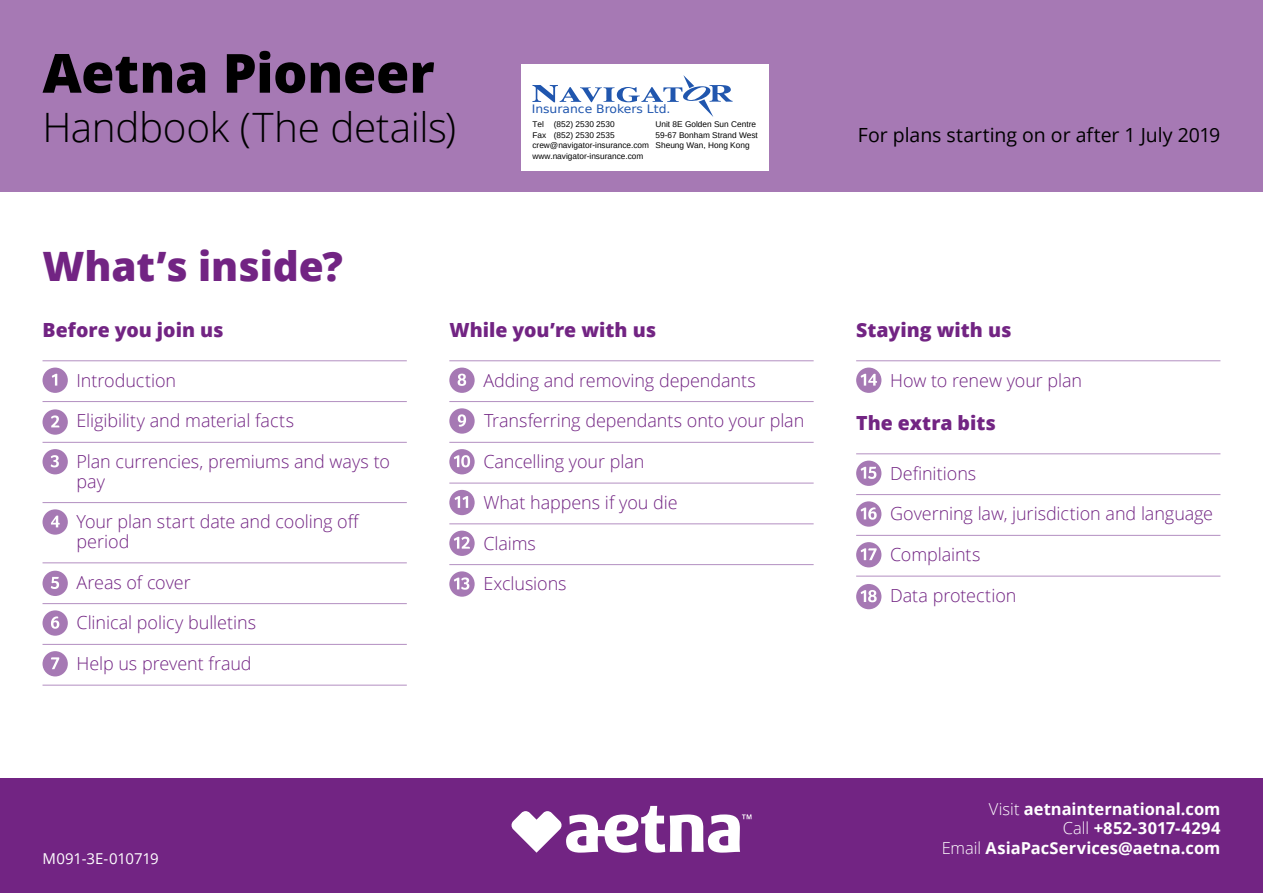
<style>
.page{position:relative;width:1263px;height:893px;background:#fff}
.page>*{position:absolute;margin:0;border:0;box-sizing:border-box;transform-origin:0 0}
.t1{font:800 54px "Open Sans";letter-spacing:-.005em;color:#000}
.t2{font:300 40.5px "Open Sans";letter-spacing:-.01em;color:#000}
.t3{font:800 40.5px "Open Sans";letter-spacing:-.005em;color:#722483}
.t4{font:800 19.5px "Open Sans";color:#722483}
.t5{font:19.5px "Open Sans";letter-spacing:-.005em;color:#000}
.t6{font:300 18px/19.5px "Open Sans";letter-spacing:-.005em;color:#722483}
.t7{font:700 16.5px/19.5px "Open Sans";color:#fff;text-align:right}
.t8{font:15px "Open Sans";letter-spacing:-.01em;color:#fff}
.t9{font:11.55px "DejaVu Sans";color:#2056ae;scale:1.07 1}
.t10{font:8.25px/10.5px "Liberation Sans";color:#000}
.s1{font-weight:300}
</style>
<div class="page">
<div style="left:0;top:0;width:1263px;height:191px;background:#a679b4"></div>
<div style="left:0;top:778px;width:1263px;height:115px;background:#722483"></div>
<hr style="left:43px;top:361px;width:364px;height:1px;background:#b38fc1">
<hr style="left:43px;top:401px;width:364px;height:1px;background:#b38fc1">
<hr style="left:43px;top:442px;width:364px;height:1px;background:#b38fc1">
<hr style="left:43px;top:502px;width:364px;height:1px;background:#b38fc1">
<hr style="left:43px;top:563px;width:364px;height:1px;background:#b38fc1">
<hr style="left:43px;top:603px;width:364px;height:1px;background:#b38fc1">
<hr style="left:43px;top:644px;width:364px;height:1px;background:#b38fc1">
<hr style="left:43px;top:685px;width:364px;height:1px;background:#b38fc1">
<div style="left:43px;top:368px;width:25px;height:25px;background:#a679b4;border-radius:50%"></div>
<svg style="left:52px;top:374px;width:5px;height:12px"></svg>
<div style="left:43px;top:409px;width:25px;height:26px;background:#a679b4;border-radius:50%"></div>
<svg style="left:51px;top:415px;width:8px;height:12px"></svg>
<div style="left:43px;top:449px;width:25px;height:25px;background:#a679b4;border-radius:50%"></div>
<svg style="left:51px;top:455px;width:8px;height:12px"></svg>
<div style="left:43px;top:509px;width:25px;height:26px;background:#a679b4;border-radius:50%"></div>
<svg style="left:51px;top:516px;width:9px;height:11px"></svg>
<div style="left:43px;top:571px;width:25px;height:25px;background:#a679b4;border-radius:50%"></div>
<svg style="left:51px;top:577px;width:8px;height:12px"></svg>
<div style="left:43px;top:610px;width:25px;height:26px;background:#a679b4;border-radius:50%"></div>
<svg style="left:51px;top:616px;width:8px;height:13px"></svg>
<div style="left:43px;top:651px;width:25px;height:25px;background:#a679b4;border-radius:50%"></div>
<svg style="left:51px;top:657px;width:8px;height:12px"></svg>
<hr style="left:449px;top:361px;width:365px;height:1px;background:#b38fc1">
<hr style="left:449px;top:401px;width:365px;height:1px;background:#b38fc1">
<hr style="left:449px;top:442px;width:365px;height:1px;background:#b38fc1">
<hr style="left:449px;top:483px;width:365px;height:1px;background:#b38fc1">
<hr style="left:449px;top:524px;width:365px;height:1px;background:#b38fc1">
<hr style="left:449px;top:564px;width:365px;height:1px;background:#b38fc1">
<div style="left:449px;top:368px;width:26px;height:25px;background:#a679b4;border-radius:50%"></div>
<svg style="left:458px;top:374px;width:8px;height:12px"></svg>
<div style="left:449px;top:408px;width:26px;height:26px;background:#a679b4;border-radius:50%"></div>
<svg style="left:458px;top:414px;width:8px;height:13px"></svg>
<div style="left:449px;top:449px;width:26px;height:25px;background:#a679b4;border-radius:50%"></div>
<svg style="left:454px;top:455px;width:16px;height:12px"></svg>
<div style="left:449px;top:490px;width:26px;height:25px;background:#a679b4;border-radius:50%"></div>
<svg style="left:455px;top:496px;width:13px;height:12px"></svg>
<div style="left:449px;top:531px;width:26px;height:25px;background:#a679b4;border-radius:50%"></div>
<svg style="left:454px;top:537px;width:16px;height:12px"></svg>
<div style="left:449px;top:571px;width:26px;height:26px;background:#a679b4;border-radius:50%"></div>
<svg style="left:454px;top:577px;width:15px;height:13px"></svg>
<hr style="left:856px;top:361px;width:364px;height:1px;background:#b38fc1">
<hr style="left:856px;top:454px;width:364px;height:1px;background:#b38fc1">
<hr style="left:856px;top:494px;width:364px;height:1px;background:#b38fc1">
<hr style="left:856px;top:535px;width:364px;height:1px;background:#b38fc1">
<hr style="left:856px;top:576px;width:364px;height:1px;background:#b38fc1">
<div style="left:856px;top:368px;width:25px;height:25px;background:#a679b4;border-radius:50%"></div>
<svg style="left:861px;top:374px;width:16px;height:12px"></svg>
<div style="left:856px;top:461px;width:25px;height:25px;background:#a679b4;border-radius:50%"></div>
<svg style="left:861px;top:467px;width:15px;height:12px"></svg>
<div style="left:856px;top:501px;width:25px;height:26px;background:#a679b4;border-radius:50%"></div>
<svg style="left:861px;top:507px;width:16px;height:13px"></svg>
<div style="left:856px;top:542px;width:25px;height:25px;background:#a679b4;border-radius:50%"></div>
<svg style="left:861px;top:548px;width:16px;height:12px"></svg>
<div style="left:856px;top:584px;width:25px;height:25px;background:#a679b4;border-radius:50%"></div>
<svg style="left:861px;top:590px;width:16px;height:12px"></svg>
<svg style="left:511px;top:806px;width:240px;height:47px"></svg>
<div style="left:521px;top:64px;width:248px;height:107px;background:#fff"></div>
<svg style="left:532px;top:75px;width:201px;height:42px"></svg>
<h1 class="t1" style="left:43px;top:32px;width:394px">Aetna Pioneer</h1>
<h2 class="t2" style="left:43px;top:99px;width:415px">Handbook (The details)</h2>
<h2 class="t3" style="left:43px;top:235px;width:302px">What’s inside?</h2>
<p class="t9" style="left:532px;top:103px;width:131px">Insurance Brokers Ltd.</p>
<p class="t10" style="left:532px;top:119px;width:84px">Tel (852) 2530 2530</p>
<p class="t10" style="left:655px;top:119px;width:102px">Unit 8E Golden Sun Centre</p>
<p class="t10" style="left:532px;top:130px;width:84px">Fax (852) 2530 2535</p>
<p class="t10" style="left:532px;top:130px;width:227px;text-indent:123px">59-67 Bonham Strand West crew@navigator-insurance.com Sheung Wan, Hong Kong www.navigator-insurance.com</p>
<p class="t4" style="left:43px;top:315px;width:183px">Before you join us</p>
<p class="t6" style="left:77px;top:370px;width:101px">Introduction</p>
<p class="t6" style="left:77px;top:410px;width:219px">Eligibility and material facts</p>
<p class="t6" style="left:77px;top:451px;width:315px">Plan currencies, premiums and ways to pay</p>
<p class="t6" style="left:77px;top:511px;width:284px">Your plan start date and cooling off period</p>
<p class="t6" style="left:77px;top:572px;width:116px">Areas of cover</p>
<p class="t6" style="left:77px;top:613px;width:181px">Clinical policy bulletins</p>
<p class="t6" style="left:77px;top:653px;width:177px">Help us prevent fraud</p>
<p class="t4" style="left:449px;top:315px;width:208px">While you’re with us</p>
<p class="t6" style="left:483px;top:370px;width:274px">Adding and removing dependants</p>
<p class="t6" style="left:484px;top:410px;width:322px">Transferring dependants onto your plan</p>
<p class="t6" style="left:483px;top:451px;width:163px">Cancelling your plan</p>
<p class="t6" style="left:483px;top:492px;width:196px">What happens if you die</p>
<p class="t6" style="left:483px;top:533px;width:54px">Claims</p>
<p class="t6" style="left:483px;top:574px;width:85px">Exclusions</p>
<p class="t8" style="left:43px;top:848px;width:118px">M091-3E-010719</p>
<p class="t5" style="left:858px;top:121px;width:364px">For plans starting on or after 1 July 2019</p>
<p class="t4" style="left:856px;top:315px;width:157px">Staying with us</p>
<p class="t6" style="left:890px;top:370px;width:193px">How to renew your plan</p>
<p class="t4" style="left:856px;top:408px;width:141px">The extra bits</p>
<p class="t6" style="left:890px;top:463px;width:88px">Definitions</p>
<p class="t6" style="left:890px;top:503px;width:324px">Governing law, jurisdiction and language</p>
<p class="t6" style="left:890px;top:544px;width:92px">Complaints</p>
<p class="t6" style="left:890px;top:585px;width:128px">Data protection</p>
<p class="t7" style="left:942px;top:798px;width:280px"><span class="s1">Visit</span> aetnainternational.com<br><span class="s1">Call</span> +852-3017-4294<br><span class="s1">Email</span> AsiaPacServices@aetna.com</p>
</div>
